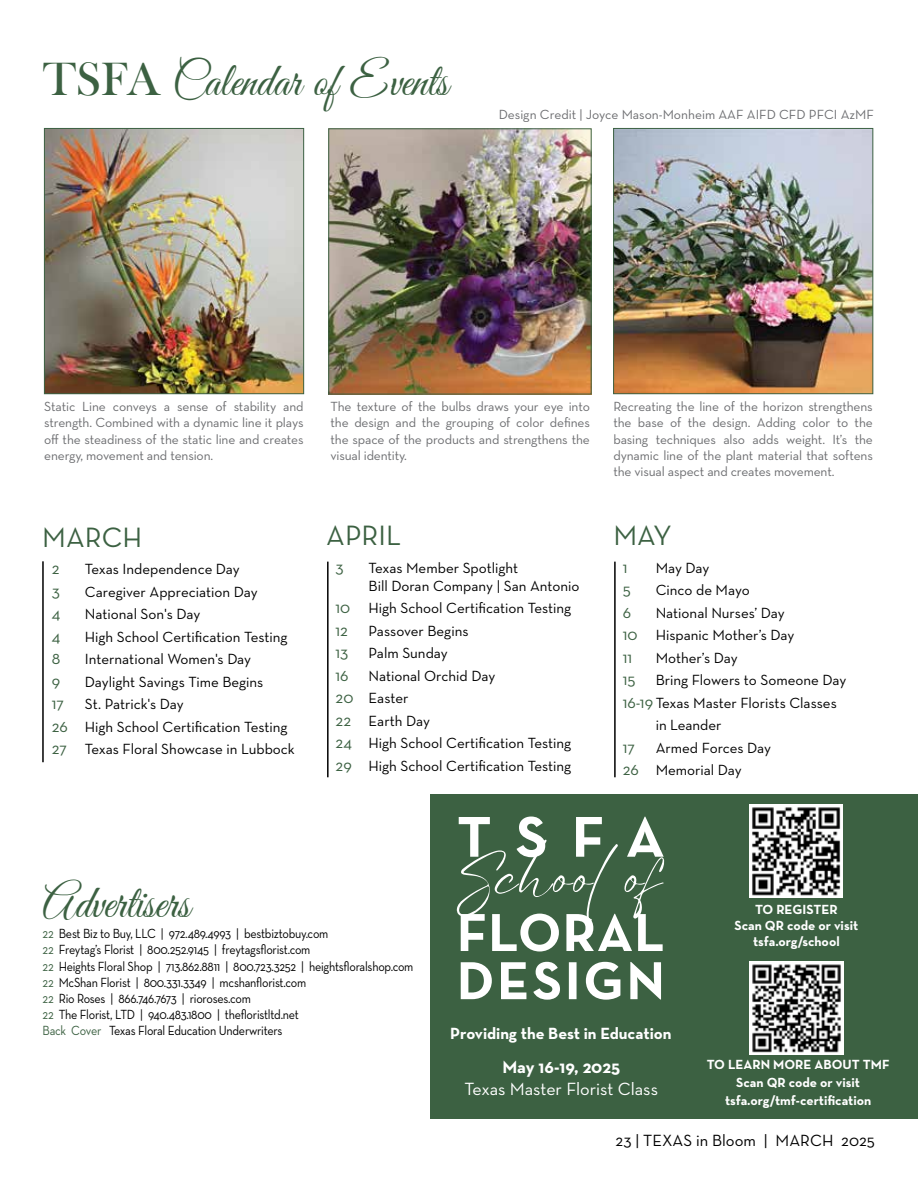
<style>
.page{position:relative;width:918px;height:1188px;background:#fff}
.page>*{position:absolute;margin:0;border:0;box-sizing:border-box;transform-origin:0 0}
.t1{font:48px "Good Vibrations Script";color:#3c6142;scale:.95 1}
.t2{font:28.5px "Neutra Text";color:#3c6142}
.t3{font:18px "Neutra Text";color:#fff}
.t4{font:700 18px "Neutra Text";color:#fff}
.t5{font:700 16.5px "Neutra Text";color:#fff}
.t6{font:16.5px "Neutra Text";color:#000}
.t7{font:16.5px "Neutra Text";color:#3c6142}
.t8{font:15px/22.5px "Neutra Text";color:#000}
.t9{font:13.5px/16.2px "Neutra Text";letter-spacing:-.01em;color:#6d6e71;text-align:justify}
.t10{font:13.5px/16.2px "Neutra Text";letter-spacing:-.02em;color:#000;scale:.9 1}
.t11{font:700 13.5px/16.2px "Neutra Text";color:#fff;text-align:center}
.s1{font-family:"Bask Old Face"}
.s2{font-size:16.5px;color:#3c6142}
.s3{color:#3c6142}
</style>
<div class="page">
<img style="left:331px;top:131px;width:258px;height:261px">
<div style="left:329px;top:129px;width:262px;height:265px;border:1px solid #3d6244"></div>
<img style="left:615px;top:130px;width:256px;height:262px">
<div style="left:613px;top:128px;width:260px;height:266px;border:1px solid #3d6244"></div>
<img style="left:46px;top:130px;width:256px;height:262px">
<div style="left:44px;top:128px;width:260px;height:266px;border:1px solid #3d6244"></div>
<hr style="left:42px;top:561px;width:2px;height:201px;background:#000">
<hr style="left:327px;top:562px;width:2px;height:215px;background:#000">
<hr style="left:614px;top:562px;width:2px;height:215px;background:#000">
<div style="left:430px;top:794px;width:488px;height:324px;background:#3c6142"></div>
<img style="left:750px;top:961px;width:93px;height:94px">
<img style="left:750px;top:804px;width:93px;height:93px">
<svg style="left:461px;top:962px;width:200px;height:38px"></svg>
<svg style="left:457px;top:817px;width:208px;height:135px"></svg>
<h1 class="t1" style="left:43px;top:46px;width:428px"><span class="s1">TSFA</span> Calendar of Events</h1>
<p class="t9" style="left:499px;top:106px;width:377px">Design Credit | Joyce Mason-Monheim AAF AIFD CFD PFCI AzMF</p>
<p class="t9" style="left:44px;top:398px;width:261px">Static Line conveys a sense of stability and strength. Combined with a dynamic line it plays off the steadiness of the static line and creates energy, movement and tension.</p>
<p class="t9" style="left:330px;top:398px;width:261px">The texture of the bulbs draws your eye into the design and the grouping of color defines the space of the products and strengthens the visual identity.</p>
<p class="t9" style="left:613px;top:398px;width:261px">Recreating the line of the horizon strengthens the base of the design. Adding color to the basing techniques also adds weight. It’s the dynamic line of the plant material that softens the visual aspect and creates movement.</p>
<h2 class="t2" style="left:42px;top:520px;width:102px">MARCH</h2>
<p class="t7" style="left:52px;top:559px;width:9px">2</p>
<p class="t8" style="left:85px;top:558px;width:156px">Texas Independence Day</p>
<p class="t7" style="left:52px;top:581px;width:10px">3</p>
<p class="t8" style="left:85px;top:580px;width:174px">Caregiver Appreciation Day</p>
<p class="t7" style="left:52px;top:604px;width:10px">4</p>
<p class="t8" style="left:85px;top:603px;width:117px">National Son's Day</p>
<p class="t7" style="left:52px;top:626px;width:10px">4</p>
<p class="t8" style="left:85px;top:625px;width:204px">High School Certification Testing</p>
<p class="t7" style="left:52px;top:649px;width:10px">8</p>
<p class="t8" style="left:85px;top:648px;width:168px">International Women's Day</p>
<p class="t7" style="left:52px;top:671px;width:10px">9</p>
<p class="t8" style="left:85px;top:670px;width:180px">Daylight Savings Time Begins</p>
<p class="t7" style="left:52px;top:694px;width:14px">17</p>
<p class="t8" style="left:52px;top:693px;width:244px;text-indent:33px">St. Patrick's Day<br><span class="s2">26</span> High School Certification Testing<br><span class="s2">27</span> Texas Floral Showcase in Lubbock</p>
<h2 class="t2" style="left:326px;top:518px;width:76px">APRIL</h2>
<p class="t7" style="left:336px;top:557px;width:10px">3</p>
<p class="t8" style="left:369px;top:559px;width:213px;line-height:18px">Texas Member Spotlight<br>Bill Doran Company | San Antonio</p>
<p class="t8" style="left:336px;top:597px;width:237px"><span class="s2">10</span> High School Certification Testing<br><span class="s2">12</span> Passover Begins<br><span class="s2">13</span> Palm Sunday<br><span class="s2">16</span> National Orchid Day<br><span class="s2">20</span> Easter<br><span class="s2">22</span> Earth Day<br><span class="s2">24</span> High School Certification Testing<br><span class="s2">29</span> High School Certification Testing</p>
<h2 class="t2" style="left:613px;top:518px;width:60px">MAY</h2>
<p class="t7" style="left:623px;top:557px;width:6px">1</p>
<p class="t8" style="left:656px;top:556px;width:55px">May Day</p>
<p class="t7" style="left:623px;top:580px;width:10px">5</p>
<p class="t8" style="left:656px;top:579px;width:96px">Cinco de Mayo</p>
<p class="t7" style="left:623px;top:602px;width:10px">6</p>
<p class="t8" style="left:623px;top:601px;width:173px;text-indent:33px">National Nurses’ Day<br><span class="s2">10</span> Hispanic Mother’s Day</p>
<p class="t7" style="left:623px;top:647px;width:11px">11</p>
<p class="t8" style="left:656px;top:646px;width:84px">Mother’s Day</p>
<p class="t8" style="left:623px;top:669px;width:225px"><span class="s2">15</span> Bring Flowers to Someone Day</p>
<p class="t8" style="left:623px;top:691px;width:216px"><span class="s2">16-19</span> Texas Master Florists Classes</p>
<p class="t8" style="left:656px;top:714px;width:67px">in Leander</p>
<p class="t7" style="left:623px;top:737px;width:14px">17</p>
<p class="t8" style="left:623px;top:736px;width:150px;text-indent:33px">Armed Forces Day<br><span class="s2">26</span> Memorial Day</p>
<h1 class="t1" style="left:43px;top:869px;width:157px">Advertisers</h1>
<p class="t10" style="left:43px;top:925px;width:414px"><span class="s3">22</span> Best Biz to Buy, LLC | 972.489.4993 | bestbiztobuy.com<br><span class="s3">22</span> Freytag’s Florist | 800.252.9145 | freytagsflorist.com<br><span class="s3">22</span> Heights Floral Shop | 713.862.8811 | 800.723.3252 | heightsfloralshop.com <span class="s3">22</span> McShan Florist | 800.331.3349 | mcshanflorist.com<br><span class="s3">22</span> Rio Roses | 866.746.7673 | rioroses.com<br><span class="s3">22</span> The Florist, LTD | 940.483.1800 | thefloristltd.net<br><span class="s3">Back Cover</span> Texas Floral Education Underwriters</p>
<p class="t5" style="left:450px;top:1023px;width:223px">Providing the Best in Education</p>
<p class="t4" style="left:502px;top:1056px;width:119px">May 16-19, 2025</p>
<p class="t3" style="left:465px;top:1078px;width:195px">Texas Master Florist Class</p>
<p class="t11" style="left:735px;top:901px;width:125px">TO REGISTER<br>Scan QR code or visit tsfa.org/school</p>
<p class="t11" style="left:707px;top:1055px;width:184px;line-height:18px">TO LEARN MORE ABOUT TMF<br>Scan QR code or visit tsfa.org/tmf-certification</p>
<p class="t6" style="left:616px;top:1130px;width:261px">23 | TEXAS in Bloom | MARCH 2025</p>
</div>
